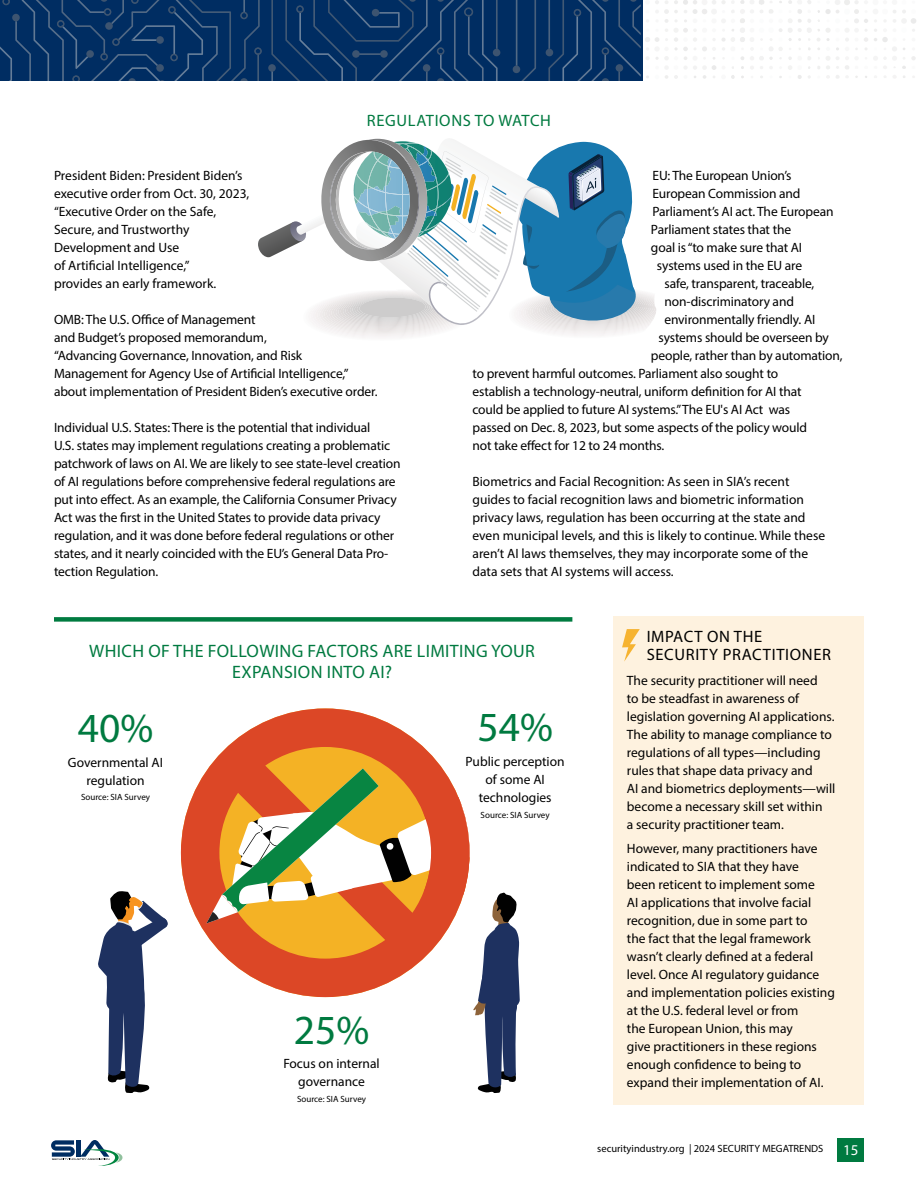
<style>
.page{position:relative;width:918px;height:1188px;background:#fff}
.page>*{position:absolute;margin:0;border:0;box-sizing:border-box;transform-origin:0 0}
.t1{font:41.55px "Myriad Pro";color:#007a40}
.t2{font:18px/21px "Myriad Pro";letter-spacing:.02em;color:#007a40;text-align:center}
.t3{font:16.5px/18px "Myriad Pro";letter-spacing:.04em;color:#000}
.t4{font:16.5px "Myriad Pro";letter-spacing:.04em;color:#007a40}
.t5{font:15px "Myriad Pro";color:#fff}
.t6{font:13.5px/18px "Myriad Pro";letter-spacing:-.005em;color:#000}
.t7{font:10.5px "Myriad Pro";color:#000}
.t8{font:9px "Myriad Pro";color:#000}
</style>
<div class="page">
<div style="left:838px;top:1138px;width:26px;height:24px;background:#007a40"></div>
<svg style="left:51px;top:1140px;width:71px;height:26px"></svg>
<div style="left:0;top:0;width:643px;height:81px;background:#002d62"></div>
<div style="left:513px;top:66px;width:7px;height:7px;background:#3d5470;border-radius:50%"></div>
<div style="left:493px;top:49px;width:7px;height:7px;background:#3d5470;border-radius:50%"></div>
<svg style="left:0;top:0;width:498px;height:81px"></svg>
<svg style="left:515px;top:0;width:21px;height:81px"></svg>
<div style="left:546px;top:49px;width:7px;height:7px;background:#3d5470;border-radius:50%"></div>
<svg style="left:817px;top:0;width:99px;height:60px"></svg>
<svg style="left:548px;top:0;width:178px;height:81px"></svg>
<img style="left:731px;top:0;width:89px;height:14px">
<img style="left:826px;top:65px;width:89px;height:14px">
<svg style="left:181px;top:708px;width:187px;height:226px"></svg>
<svg style="left:206px;top:715px;width:314px;height:378px"></svg>
<svg style="left:98px;top:891px;width:70px;height:202px"></svg>
<div style="left:54px;top:617px;width:518px;height:5px;background:#007b40"></div>
<div style="left:613px;top:616px;width:251px;height:488px;background:#fef2df"></div>
<svg style="left:622px;top:629px;width:18px;height:33px"></svg>
<svg style="left:258px;top:139px;width:398px;height:198px"></svg>
<p class="t4" style="left:367px;top:110px;width:186px">REGULATIONS TO WATCH</p>
<p class="t6" style="left:54px;top:166px;width:197px">President Biden: President Biden’s executive order from Oct. 30, 2023, “Executive Order on the Safe,<br>Secure, and Trustworthy<br>Development and Use<br>of Artificial Intelligence,”<br>provides an early framework.</p>
<p class="t6" style="left:54px;top:310px;width:325px">OMB: The U.S. Office of Management<br>and Budget’s proposed memorandum,<br>“Advancing Governance, Innovation, and Risk Management for Agency Use of Artificial Intelligence,” about implementation of President Biden’s executive order.</p>
<p class="t6" style="left:54px;top:418px;width:348px">Individual U.S. States: There is the potential that individual<br>U.S. states may implement regulations creating a problematic patchwork of laws on AI. We are likely to see state-level creation of AI regulations before comprehensive federal regulations are put into effect. As an example, the California Consumer Privacy Act was the first in the United States to provide data privacy regulation, and it was done before federal regulations or other states, and it nearly coincided with the EU’s General Data Pro&shy;tection Regulation.</p>
<p class="t6" style="left:652px;top:166px;width:141px">EU: The European Union’s</p>
<p class="t6" style="left:652px;top:184px;width:150px">European Commission and</p>
<p class="t6" style="left:652px;top:202px;width:183px">Parliament’s AI act. The European</p>
<p class="t6" style="left:651px;top:220px;width:142px">Parliament states that the</p>
<p class="t6" style="left:651px;top:238px;width:153px">goal is “to make sure that AI</p>
<p class="t6" style="left:657px;top:256px;width:147px">systems used in the EU are</p>
<p class="t6" style="left:664px;top:274px;width:151px">safe, transparent, traceable,</p>
<p class="t6" style="left:664px;top:292px;width:131px">non-discriminatory and</p>
<p class="t6" style="left:664px;top:310px;width:152px">environmentally friendly. AI</p>
<p class="t6" style="left:659px;top:328px;width:172px">systems should be overseen by</p>
<p class="t6" style="left:651px;top:346px;width:193px">people, rather than by automation,</p>
<p class="t6" style="left:472px;top:364px;width:307px">to prevent harmful outcomes. Parliament also sought to</p>
<p class="t6" style="left:472px;top:382px;width:331px">establish a technology-neutral, uniform definition for AI that</p>
<p class="t6" style="left:472px;top:400px;width:319px">could be applied to future AI systems.” The EU's AI Act was</p>
<p class="t6" style="left:472px;top:418px;width:336px">passed on Dec. 8, 2023, but some aspects of the policy would</p>
<p class="t6" style="left:472px;top:436px;width:193px">not take effect for 12 to 24 months.</p>
<p class="t6" style="left:472px;top:472px;width:354px">Biometrics and Facial Recognition: As seen in SIA’s recent guides to facial recognition laws and biometric information privacy laws, regulation has been occurring at the state and even municipal levels, and this is likely to continue. While these aren’t AI laws themselves, they may incorporate some of the data sets that AI systems will access.</p>
<h2 class="t2" style="left:89px;top:640px;width:447px">WHICH OF THE FOLLOWING FACTORS ARE LIMITING YOUR<br>EXPANSION INTO AI?</h2>
<h1 class="t1" style="left:78px;top:702px;width:77px">40%</h1>
<p class="t6" style="left:68px;top:753px;width:97px;text-align:center">Governmental AI regulation</p>
<p class="t8" style="left:81px;top:792px;width:71px">Source: SIA Survey</p>
<h1 class="t1" style="left:477px;top:702px;width:77px">54%</h1>
<p class="t6" style="left:466px;top:752px;width:101px;text-align:center">Public perception of some AI technologies</p>
<p class="t8" style="left:481px;top:809px;width:71px">Source: SIA Survey</p>
<h1 class="t1" style="left:294px;top:1004px;width:77px">25%</h1>
<p class="t6" style="left:283px;top:1055px;width:98px;text-align:center">Focus on internal governance</p>
<p class="t8" style="left:297px;top:1094px;width:71px">Source: SIA Survey</p>
<p class="t3" style="left:647px;top:627px;width:186px">IMPACT ON THE<br>SECURITY PRACTITIONER</p>
<p class="t6" style="left:627px;top:671px;width:210px">The security practitioner will need<br>to be steadfast in awareness of legislation governing AI applications.<br>The ability to manage compliance to regulations of all types—including rules that shape data privacy and<br>AI and biometrics deployments—will become a necessary skill set within<br>a security practitioner team.</p>
<p class="t6" style="left:627px;top:840px;width:210px">However, many practitioners have indicated to SIA that they have<br>been reticent to implement some<br>AI applications that involve facial recognition, due in some part to<br>the fact that the legal framework wasn’t clearly defined at a federal level. Once AI regulatory guidance and implementation policies existing at the U.S. federal level or from<br>the European Union, this may<br>give practitioners in these regions enough confidence to being to expand their implementation of AI.</p>
<p class="t7" style="left:597px;top:1142px;width:228px">securityindustry.org | 2024 SECURITY MEGATRENDS</p>
<p class="t5" style="left:843px;top:1141px;width:17px">15</p>
</div>
